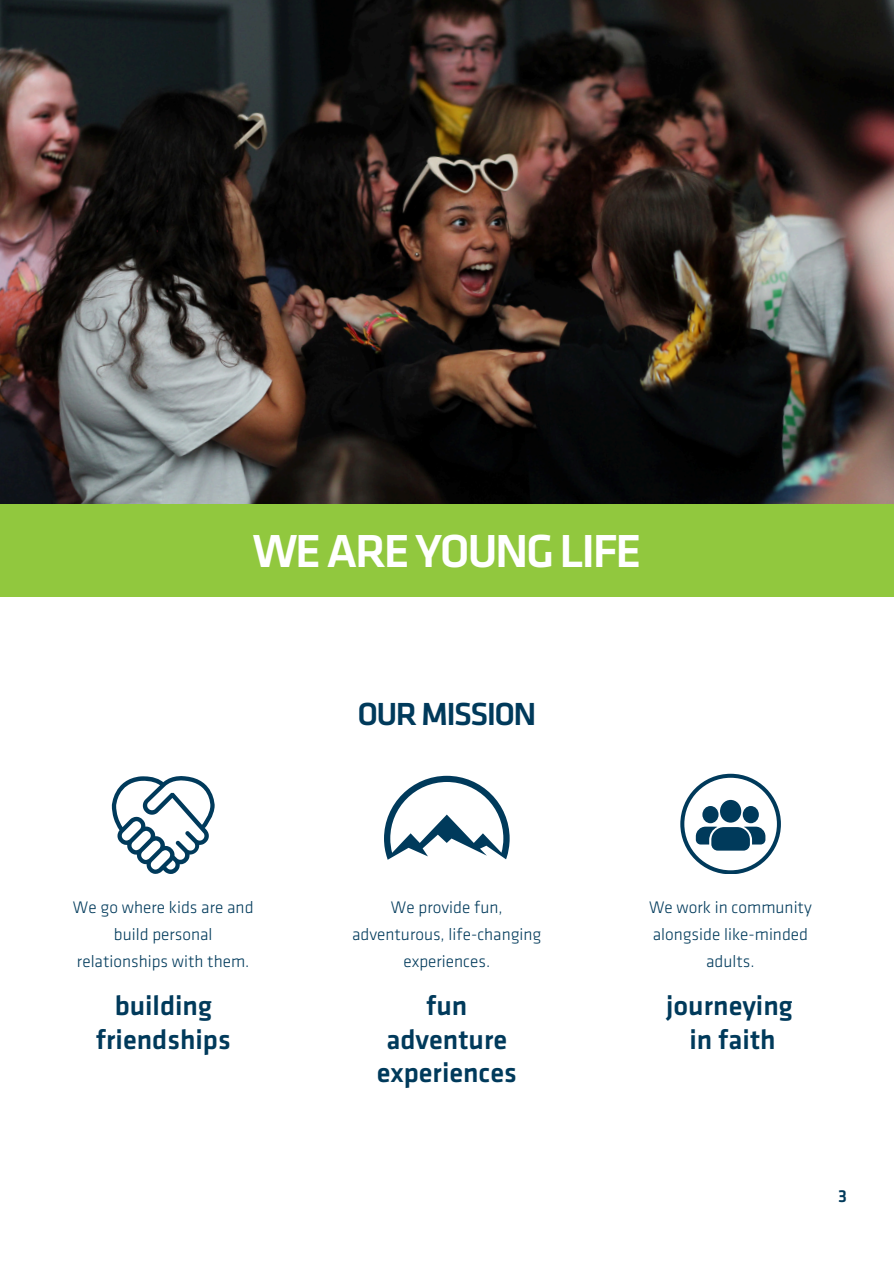
<style>
.page{position:relative;width:894px;height:1264px;background:#fff}
.page>*{position:absolute;margin:0;border:0;box-sizing:border-box;transform-origin:0 0}
.t1{font:500 48px "Klavika";letter-spacing:-.05em;color:#fff}
.t2{font:500 33.15px "Klavika";letter-spacing:-.05em;color:#003a5b}
.t3{font:500 28.35px/33.2px "Klavika";color:#003a5b;text-align:center}
.t4{font:500 18px "Klavika";color:#003a5b}
.t5{font:300 17.4px/27px "Klavika";color:#003a5b;text-align:center}
</style>
<div class="page">
<img style="left:0;top:0;width:893px;height:504px">
<div style="left:0;top:504px;width:893px;height:93px;background:#91c83e"></div>
<svg style="left:384px;top:775px;width:125px;height:84px"></svg>
<svg style="left:680px;top:773px;width:100px;height:101px"></svg>
<svg style="left:112px;top:776px;width:102px;height:98px"></svg>
<h4 class="t1" style="left:252px;top:531px;width:390px">WE ARE YOUNG LIFE</h4>
<h1 class="t2" style="left:357px;top:700px;width:180px">OUR MISSION</h1>
<p class="t5" style="left:73px;top:895px;width:182px">We go where kids are and build personal relationships with them.</p>
<p class="t5" style="left:352px;top:895px;width:191px">We provide fun, adventurous, life-changing experiences.</p>
<h3 class="t5" style="left:648px;top:895px;width:164px">We work in community alongside like-minded adults.</h3>
<h2 class="t3" style="left:96px;top:991px;width:136px">building friendships</h2>
<p class="t3" style="left:376px;top:991px;width:141px">fun adventure experiences</p>
<p class="t3" style="left:666px;top:991px;width:128px">journeying in faith</p>
<h3 class="t4" style="left:837px;top:1188px;width:10px">3</h3>
</div>
